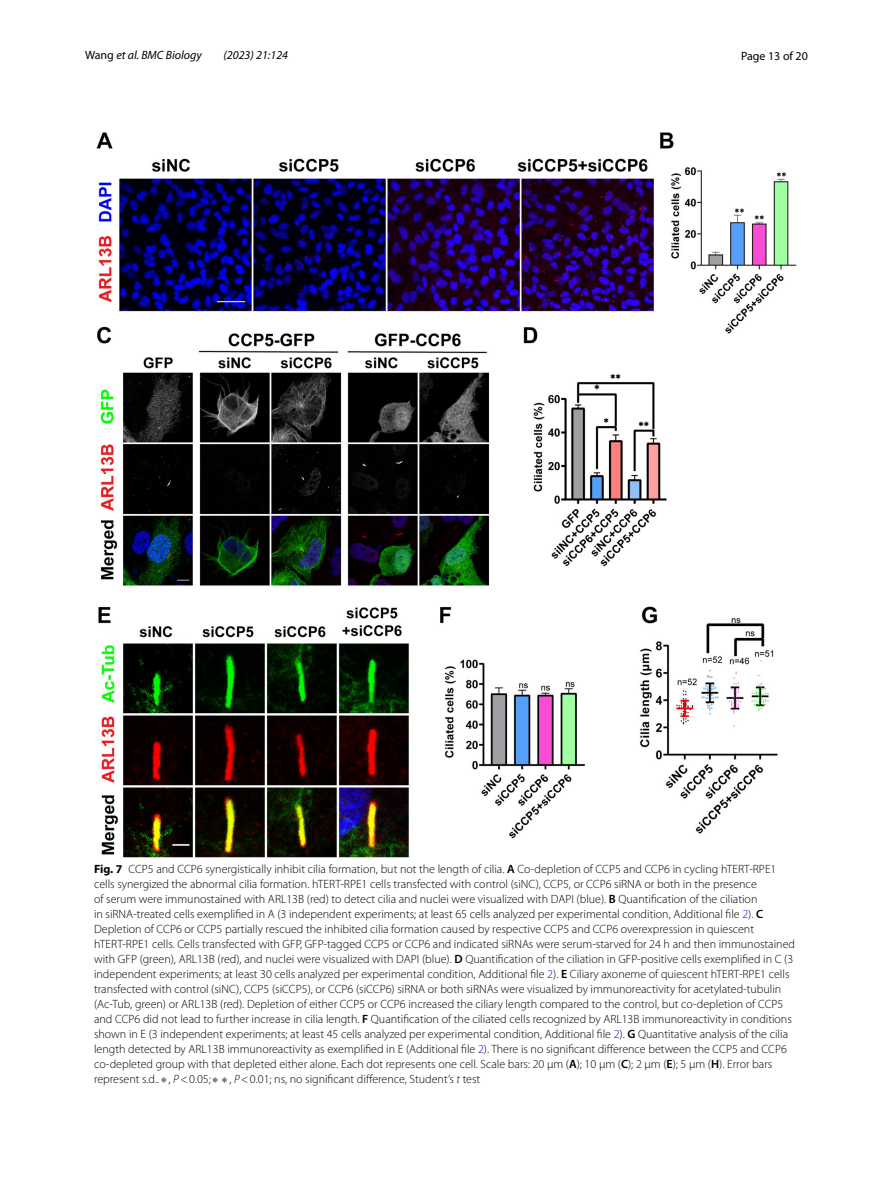
<style>
.page{position:relative;width:893px;height:1187px;background:#fff}
.page>*{position:absolute;margin:0;border:0;box-sizing:border-box;transform-origin:0 0}
.t1{font:300 12px/15px "Myriad Pro";color:#000}
.t2{font:italic 12px "Myriad Pro";color:#000}
.t3{font:12px "Myriad Pro";color:#000}
.s1{font-style:normal}
.s2{font-weight:700}
.s3{font-weight:600}
.s4{color:#00f}
.s5{font-family:"STIX";font-weight:400}
.s6{font-style:italic}
</style>
<div class="page">
<img style="left:96px;top:133px;width:701px;height:724px">
<p class="t2" style="left:85px;top:48px;width:118px"><span class="s1">Wang</span> et al. BMC Biology</p>
<p class="t2" style="left:224px;top:48px;width:66px">(2023) 21:124</p>
<p class="t3" style="left:741px;top:48px;width:68px">Page 13 of 20</p>
<p class="t1" style="left:94px;top:861px;width:702px"><span class="s2">Fig. 7</span> CCP5 and CCP6 synergistically inhibit cilia formation, but not the length of cilia. <span class="s3">A</span> Co-depletion of CCP5 and CCP6 in cycling hTERT-RPE1 cells synergized the abnormal cilia formation. hTERT-RPE1 cells transfected with control (siNC), CCP5, or CCP6 siRNA or both in the presence<br>of serum were immunostained with ARL13B (red) to detect cilia and nuclei were visualized with DAPI (blue). <span class="s3">B</span> Quantification of the ciliation<br>in siRNA-treated cells exemplified in A (3 independent experiments; at least 65 cells analyzed per experimental condition, Additional file <span class="s4">2</span>). <span class="s3">C </span>Depletion of CCP6 or CCP5 partially rescued the inhibited cilia formation caused by respective CCP5 and CCP6 overexpression in quiescent hTERT-RPE1 cells. Cells transfected with GFP, GFP-tagged CCP5 or CCP6 and indicated siRNAs were serum-starved for 24 h and then immunostained with GFP (green), ARL13B (red), and nuclei were visualized with DAPI (blue). <span class="s3">D</span> Quantification of the ciliation in GFP-positive cells exemplified in C (3 independent experiments; at least 30 cells analyzed per experimental condition, Additional file <span class="s4">2</span>). <span class="s3">E</span> Ciliary axoneme of quiescent hTERT-RPE1 cells transfected with control (siNC), CCP5 (siCCP5), or CCP6 (siCCP6) siRNA or both siRNAs were visualized by immunoreactivity for acetylated-tubulin (Ac-Tub, green) or ARL13B (red). Depletion of either CCP5 or CCP6 increased the ciliary length compared to the control, but co-depletion of CCP5 and CCP6 did not lead to further increase in cilia length. <span class="s3">F</span> Quantification of the ciliated cells recognized by ARL13B immunoreactivity in conditions shown in E (3 independent experiments; at least 45 cells analyzed per experimental condition, Additional file <span class="s4">2</span>). <span class="s3">G</span> Quantitative analysis of the cilia length detected by ARL13B immunoreactivity as exemplified in E (Additional file <span class="s4">2</span>). There is no significant difference between the CCP5 and CCP6 co-depleted group with that depleted either alone. Each dot represents one cell. Scale bars: 20 µm (<span class="s3">A</span>); 10 µm (<span class="s3">C</span>); 2 µm (<span class="s3">E</span>); 5 µm (<span class="s3">H</span>). Error bars represent s.d..<span class="s5">∗</span>, <span class="s6">P</span>&lt;0.05;<span class="s5">∗ ∗</span>, <span class="s6">P</span>&lt;0.01; ns, no significant difference, Student’s <span class="s6">t</span> test</p>
</div>
